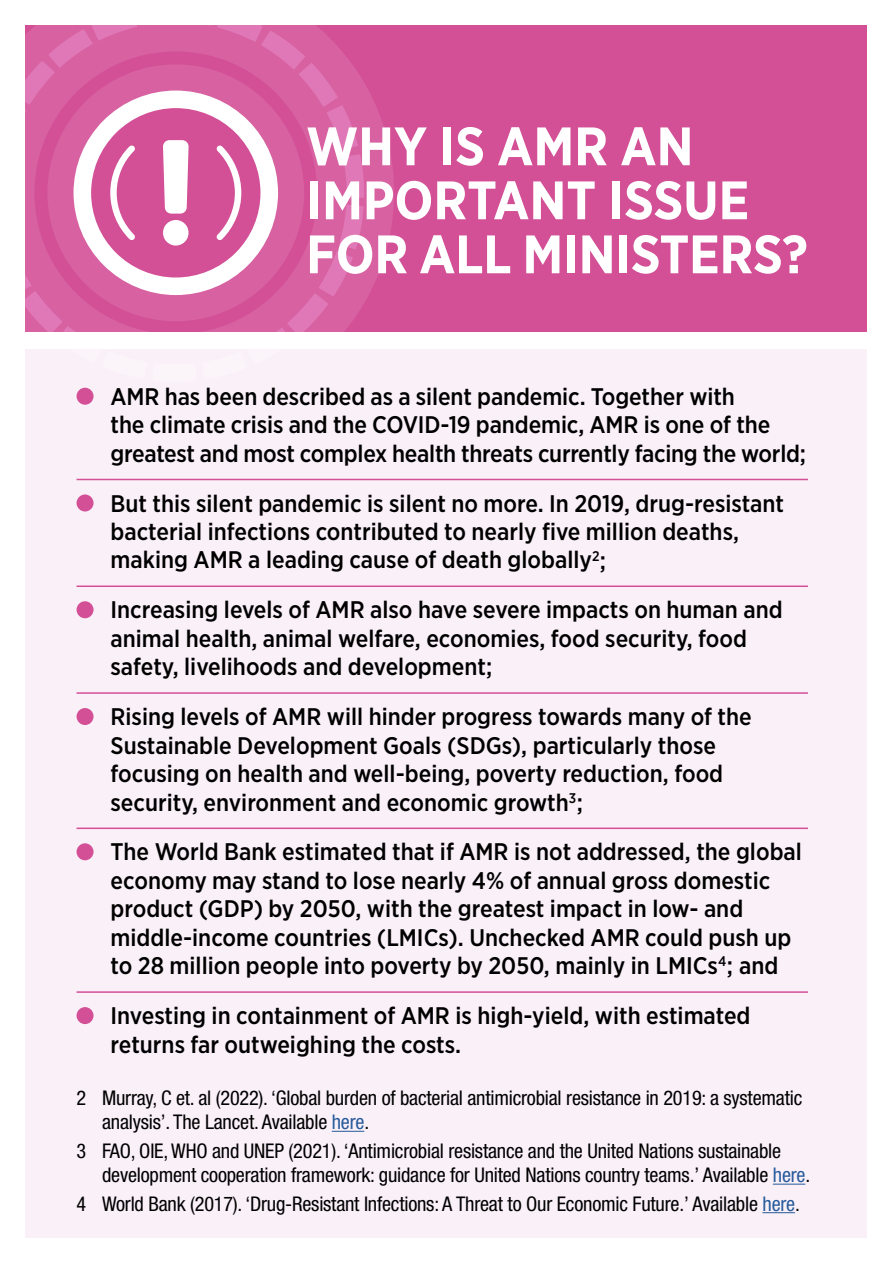
<style>
.page{position:relative;width:893px;height:1263px;background:#fff}
.page>*{position:absolute;margin:0;border:0;box-sizing:border-box;transform-origin:0 0}
.t1{font:700 54px/54px "Gotham Narrow";color:#fff}
.t2{font:500 24px/28.5px "Gotham Narrow";color:#000}
.t3{font:condensed 20.4px/24.3px "Helvetica Neue";letter-spacing:-.01em;color:#000}
.s1{color:#275b9b}
</style>
<div class="page">
<div style="left:26px;top:349px;width:841px;height:888px;background:#faf0f8"></div>
<div style="left:26px;top:26px;width:841px;height:306px;background:#d35097"></div>
<svg style="left:25px;top:25px;width:369px;height:386px"></svg>
<svg style="left:25px;top:25px;width:339px;height:357px;fill:#d761a1"></svg>
<svg style="left:74px;top:91px;width:204px;height:204px"></svg>
<hr style="left:332px;top:1131px;width:32px;height:1px;background:#275b9b">
<hr style="left:773px;top:1183px;width:32px;height:2px;background:#275b9b">
<hr style="left:762px;top:1212px;width:33px;height:1px;background:#275b9b">
<hr style="left:77px;top:479px;width:731px;height:1px;background:#d35097">
<hr style="left:77px;top:585px;width:731px;height:2px;background:#d35097">
<hr style="left:77px;top:692px;width:731px;height:2px;background:#d35097">
<hr style="left:77px;top:827px;width:731px;height:2px;background:#d35097">
<hr style="left:77px;top:991px;width:731px;height:2px;background:#d35097">
<div style="left:77px;top:388px;width:17px;height:17px;background:#d35097;border-radius:50%"></div>
<div style="left:77px;top:494px;width:17px;height:17px;background:#d35097;border-radius:50%"></div>
<div style="left:77px;top:601px;width:17px;height:17px;background:#d35097;border-radius:50%"></div>
<div style="left:77px;top:708px;width:17px;height:17px;background:#d35097;border-radius:50%"></div>
<div style="left:77px;top:843px;width:17px;height:17px;background:#d35097;border-radius:50%"></div>
<div style="left:77px;top:1007px;width:17px;height:17px;background:#d35097;border-radius:50%"></div>
<h1 class="t1" style="left:306px;top:119px;width:503px">WHY IS AMR AN<br>IMPORTANT ISSUE<br>FOR ALL MINISTERS?</h1>
<p class="t2" style="left:111px;top:382px;width:697px">AMR has been described as a silent pandemic. Together with<br>the climate crisis and the COVID-19 pandemic, AMR is one of the greatest and most complex health threats currently facing the world;</p>
<p class="t2" style="left:111px;top:488px;width:675px">But this silent pandemic is silent no more. In 2019, drug-resistant bacterial infections contributed to nearly five million deaths, making AMR a leading cause of death globally<sup>2</sup>;</p>
<p class="t2" style="left:111px;top:595px;width:674px">Increasing levels of AMR also have severe impacts on human and animal health, animal welfare, economies, food security, food safety, livelihoods and development;</p>
<p class="t2" style="left:111px;top:702px;width:643px">Rising levels of AMR will hinder progress towards many of the Sustainable Development Goals (SDGs), particularly those focusing on health and well-being, poverty reduction, food security, environment and economic growth<sup>3</sup>;</p>
<p class="t2" style="left:111px;top:837px;width:693px">The World Bank estimated that if AMR is not addressed, the global economy may stand to lose nearly 4% of annual gross domestic product (GDP) by 2050, with the greatest impact in low- and middle-income countries (LMICs). Unchecked AMR could push up to 28 million people into poverty by 2050, mainly in LMICs<sup>4</sup>; and</p>
<p class="t2" style="left:111px;top:1001px;width:641px">Investing in containment of AMR is high-yield, with estimated returns far outweighing the costs.</p>
<p class="t3" style="left:102px;top:1085px;width:702px;text-indent:-26px">2 Murray, C et. al (2022). ‘Global burden of bacterial antimicrobial resistance in 2019: a systematic analysis’. The Lancet. Available <span class="s1">here</span>.</p>
<p class="t3" style="left:102px;top:1138px;width:710px;text-indent:-26px">3 FAO, OIE, WHO and UNEP (2021). ‘Antimicrobial resistance and the United Nations sustainable development cooperation framework: guidance for United Nations country teams.’ Available <span class="s1">here</span>.</p>
<p class="t3" style="left:77px;top:1191px;width:725px">4 World Bank (2017). ‘Drug-Resistant Infections: A Threat to Our Economic Future.’ Available <span class="s1">here</span>.</p>
</div>
